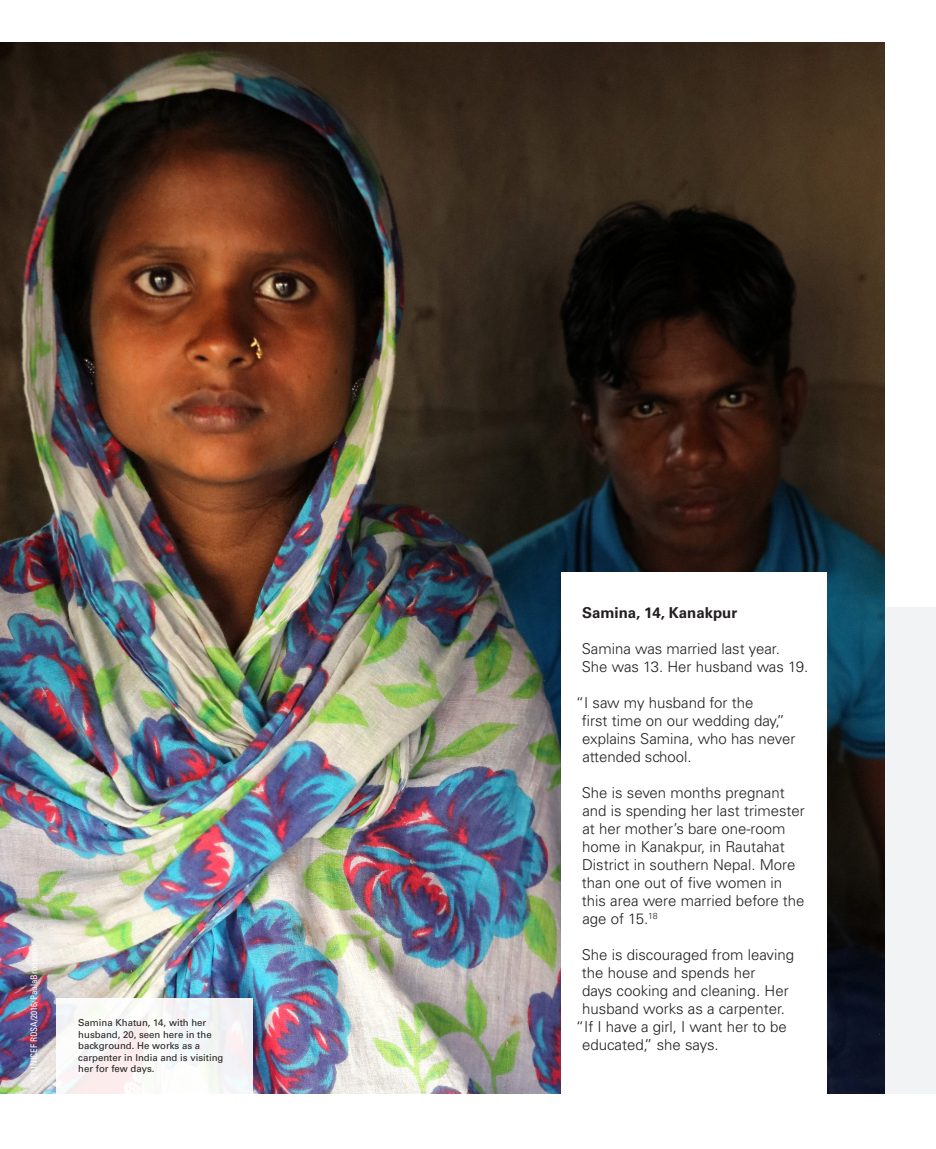
<style>
.page{position:relative;width:936px;height:1149px;background:#fff}
.page>*{position:absolute;margin:0;border:0;box-sizing:border-box;transform-origin:0 0}
.t1{font:300 15px/18px "Univers LT Std";color:#231f20}
.t2{font:700 15px "Univers LT Std";color:#231f20}
.t3{font:9.6px/11.6px "Univers LT Std";color:#231f20}
.t4{font:condensed 9px "Univers LT Std";color:#fff}
</style>
<div class="page">
<div style="left:882px;top:607px;width:54px;height:486px;background:#f2f3f4"></div>
<img style="left:0;top:43px;width:884px;height:1050px">
<div style="left:561px;top:571px;width:266px;height:549px;background:#fff"></div>
<div style="left:56px;top:997px;width:197px;height:99px;background:#f8f7f7"></div>
<p class="t4" style="left:28px;top:1080px;width:138px;rotate:-90deg">© UNICEF ROSA/2016/PaulaBronstein</p>
<p class="t3" style="left:78px;top:1016px;width:147px">Samina Khatun, 14, with her husband, 20, seen here in the background. He works as a carpenter in India and is visiting her for few days.</p>
<p class="t2" style="left:582px;top:603px;width:157px">Samina, 14, Kanakpur</p>
<p class="t1" style="left:582px;top:639px;width:228px">Samina was married last year.<br>She was 13. Her husband was 19.</p>
<p class="t1" style="left:581px;top:693px;width:215px;text-indent:-6px">“I saw my husband for the<br>first time on our wedding day,” explains Samina, who has never attended school.</p>
<p class="t1" style="left:582px;top:783px;width:225px">She is seven months pregnant and is spending her last trimester at her mother’s bare one-room home in Kanakpur, in Rautahat<br>District in southern Nepal. More than one out of five women in this area were married before the age of 15.<sup>18</sup></p>
<p class="t1" style="left:582px;top:945px;width:214px">She is discouraged from leaving</p>
<p class="t1" style="left:582px;top:963px;width:175px">the house and spends her</p>
<p class="t1" style="left:582px;top:981px;width:208px">days cooking and cleaning. Her</p>
<p class="t1" style="left:582px;top:999px;width:204px">husband works as a carpenter.</p>
<p class="t1" style="left:576px;top:1017px;width:212px">“If I have a girl, I want her to be</p>
<p class="t1" style="left:582px;top:1035px;width:138px">educated,” she says.</p>
</div>
